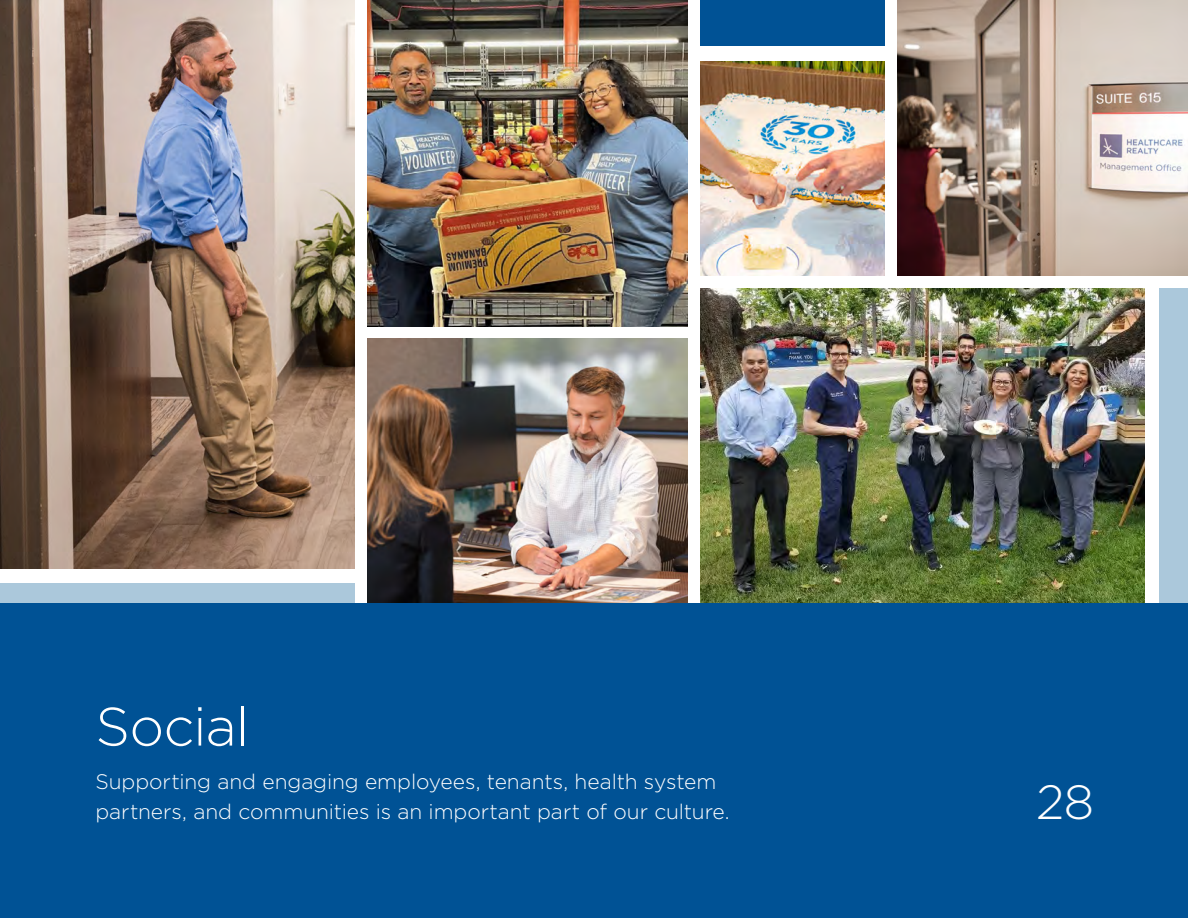
<style>
.page{position:relative;width:1188px;height:918px;background:#fff}
.page>*{position:absolute;margin:0;border:0;box-sizing:border-box;transform-origin:0 0}
.t1{font:300 54px "Gotham";letter-spacing:-.01em;color:#fff}
.t2{font:300 48px "Gotham";color:#fff}
.t3{font:300 21px/30px "Gotham";letter-spacing:-.005em;color:#fff}
</style>
<div class="page">
<div style="left:1160px;top:288px;width:28px;height:316px;background:#abc8db"></div>
<div style="left:0;top:583px;width:354px;height:21px;background:#abc8db"></div>
<img style="left:0;top:0;width:354px;height:569px">
<img style="left:367px;top:339px;width:320px;height:265px">
<img style="left:700px;top:288px;width:445px;height:316px">
<div style="left:0;top:604px;width:1188px;height:314px;background:#005295"></div>
<div style="left:700px;top:0;width:185px;height:46px;background:#005295"></div>
<img style="left:898px;top:0;width:290px;height:276px">
<img style="left:367px;top:0;width:320px;height:326px">
<img style="left:700px;top:61px;width:185px;height:215px">
<h1 class="t1" style="left:95px;top:692px;width:156px">Social</h1>
<p class="t3" style="left:95px;top:766px;width:636px">Supporting and engaging employees, tenants, health system partners, and communities is an important part of our culture.</p>
<h2 class="t2" style="left:1036px;top:772px;width:60px">28</h2>
</div>
